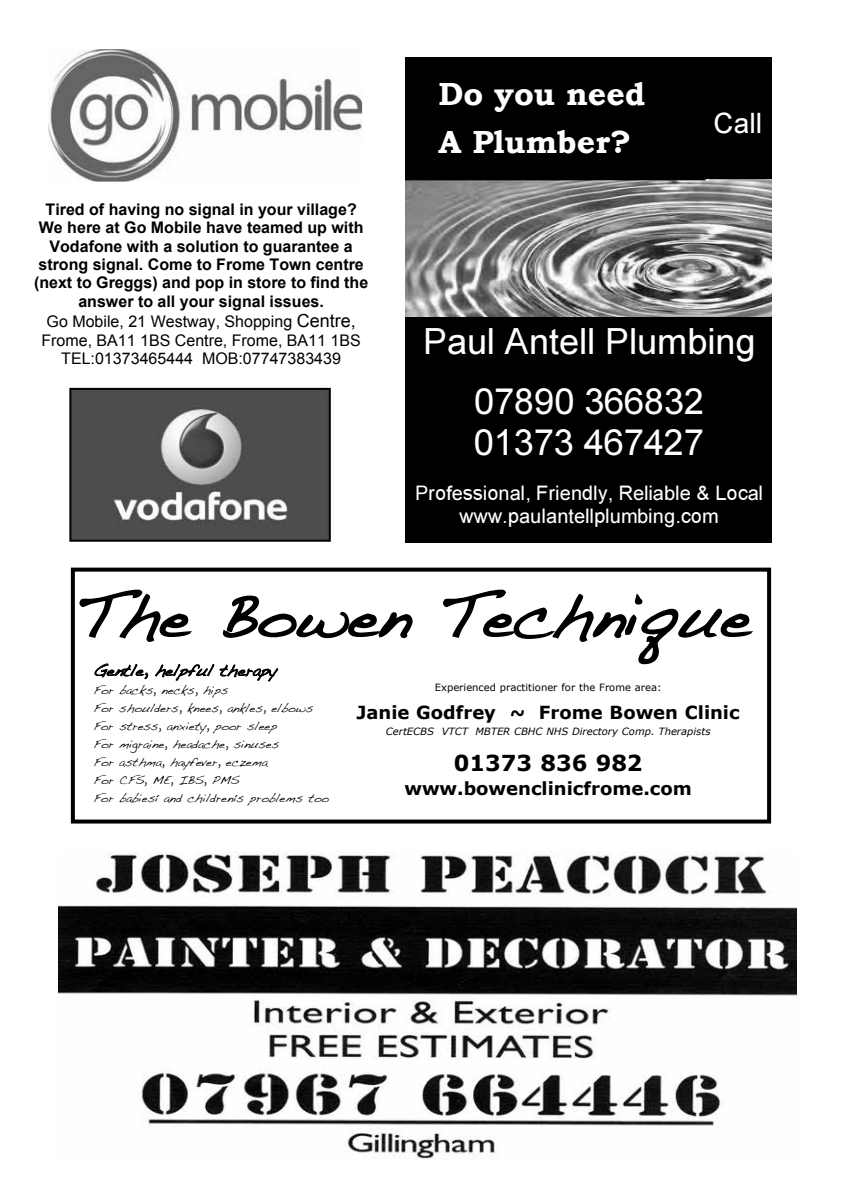
<style>
.page{position:relative;width:842px;height:1191px;background:#fff}
.page>*{position:absolute;margin:0;border:0;box-sizing:border-box;transform-origin:0 0}
.t1{font:62px "Handwriting Dakota";letter-spacing:.365em;color:#000}
.t2{font:36px/59.6px "Arial MS+T42+WVMDHS";letter-spacing:-.055em;color:#fff;text-align:center}
.t3{font:700 32px/47.6px "Bookman Old Style";color:#fff}
.t4{font:28px "Arial MS+T42+WVMDHS";color:#fff}
.t5{font:700 22px "Verdana";color:#000}
.t6{font:20px/23.2px "Arial MS+T42+WVMDHS";letter-spacing:-.04em;color:#fff}
.t7{font:700 18px "Verdana";color:#000}
.t8{font:700 16px/18.4px "Arial";color:#000;text-align:center}
.t9{font:16px/18.6px "Arial";color:#000;text-align:center}
.t10{font:16px "Handwriting Dakota";letter-spacing:.245em;color:#000}
.t11{font:12px/18px "Handwriting Dakota";letter-spacing:.015em;color:#000}
.t12{font:italic 10px "Verdana";color:#000}
.t13{font:10px "Verdana";color:#000}
.s1{font-size:18px}
</style>
<div class="page">
<img style="left:72px;top:391px;width:256px;height:148px">
<div style="left:69px;top:388px;width:262px;height:154px;border:2px solid #000"></div>
<img style="left:59px;top:851px;width:737px;height:308px">
<div style="left:71px;top:567px;width:700px;height:256px;border:4px solid #000"></div>
<div style="left:406px;top:315px;width:365px;height:227px;background:#000"></div>
<img style="left:406px;top:180px;width:365px;height:136px">
<div style="left:406px;top:57px;width:365px;height:123px;background:#000"></div>
<img style="left:49px;top:50px;width:312px;height:131px">
<p class="t8" style="left:34px;top:202px;width:336px">Tired of having no signal in your village?<br>We here at Go Mobile have teamed up with Vodafone with a solution to guarantee a strong signal. Come to Frome Town centre (next to Greggs) and pop in store to find the answer to all your signal issues.</p>
<p class="t9" style="left:41px;top:313px;width:321px">Go Mobile, 21 Westway, Shopping <span class="s1">Centre,<br></span>Frome, BA11 1BS Centre, Frome, BA11 1BS<br>TEL:01373465444 MOB:07747383439</p>
<h3 class="t3" style="left:439px;top:74px;width:208px">Do you need<br>A Plumber?</h3>
<h3 class="t4" style="left:714px;top:111px;width:52px">C a ll</h3>
<h2 class="t2" style="left:423px;top:314px;width:324px">P a u l A n te ll P lu m b in g<br>0 7 8 9 0 3 6 6 8 3 2</h2>
<h2 class="t2" style="left:474px;top:415px;width:221px">0 1 3 7 3 4 6 7 4 2 7</h2>
<p class="t6" style="left:459px;top:482px;width:306px;text-indent:-44px">P ro fe s s io n a l, F rie n d ly , R e lia b le &amp; L o c a l w w w .p a u la n te llp lu m b in g .c o m</p>
<h1 class="t1" style="left:76px;top:578px;width:662px">The Bowen Technique</h1>
<p class="t10" style="left:94px;top:660px;width:181px">Gentle, h elpfu l th erapy</p>
<p class="t11" style="left:93px;top:681px;width:233px">Fo r b a c k s , n e c k s , h ip s<br>Fo r s h o u ld e r s , k n e e s , a n k le s , e lb o ws<br>Fo r s t r e s s , a n x ie t y , p o o r s le e p<br>Fo r mig r a in e , h e a d a c h e , s in u s e s<br>Fo r a s t h ma , h a y f e ve r , e c z e ma<br>Fo r C FS, ME, IB S, P MS<br>Fo r b a b ie s í a n d c h ild r e n ís p r o b le ms t o o</p>
<p class="t13" style="left:435px;top:683px;width:228px">Experienced practitioner for the Frome area:</p>
<p class="t7" style="left:357px;top:705px;width:384px">Janie Godfrey ~ Frome Bowen Clinic</p>
<p class="t12" style="left:386px;top:727px;width:326px">CertECBS VTCT MBTER CBHC NHS Directory Comp. Therapists</p>
<h3 class="t5" style="left:454px;top:754px;width:190px">01373 836 982</h3>
<p class="t7" style="left:404px;top:781px;width:289px">www.bowenclinicfrome.com</p>
</div>
